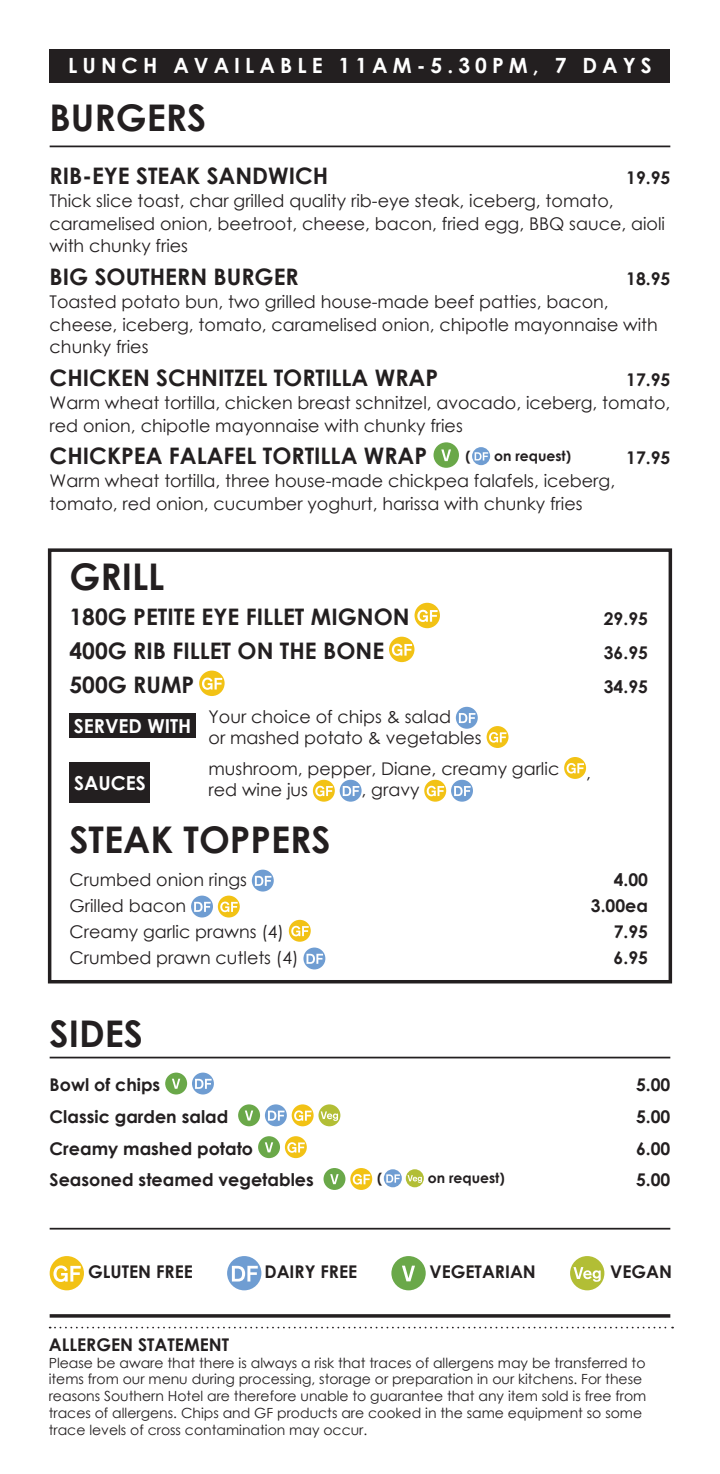
<style>
.page{position:relative;width:720px;height:1474px;background:#fff}
.page>*{position:absolute;margin:0;border:0;box-sizing:border-box;transform-origin:0 0}
.t1{font:700 36.75px "Century Gothic";color:#231f20}
.t2{font:700 22.75px "Century Gothic";color:#231f20}
.t3{font:700 21px "Century Gothic";letter-spacing:.24em;color:#fff}
.t4{font:700 19.25px "Century Gothic";color:#fff}
.t5{font:17.5px/22.8px "Century Gothic";color:#231f20}
.t6{font:700 17.5px "Century Gothic";color:#231f20}
.t7{font:14px/16.8px "Century Gothic";color:#231f20}
.t8{font:700 14px "Century Gothic";color:#231f20}
</style>
<div class="page">
<div style="left:48px;top:548px;width:623px;height:435px;border:4px solid #231f20"></div>
<div style="left:50px;top:50px;width:620px;height:33px;background:#231f20"></div>
<hr style="left:50px;top:145px;width:620px;height:2px;background:#231f20">
<hr style="left:50px;top:1056px;width:620px;height:2px;background:#231f20">
<hr style="left:50px;top:1227px;width:620px;height:2px;background:#231f20">
<div style="left:433px;top:442px;width:26px;height:26px;background:#6aa849;border-radius:50%"></div>
<svg style="left:441px;top:449px;width:10px;height:12px"></svg>
<svg style="left:472px;top:447px;width:18px;height:18px"></svg>
<svg style="left:474px;top:452px;width:14px;height:8px"></svg>
<div style="left:165px;top:1072px;width:22px;height:22px;background:#6aa849;border-radius:50%"></div>
<svg style="left:172px;top:1078px;width:8px;height:10px"></svg>
<svg style="left:192px;top:1072px;width:22px;height:22px"></svg>
<svg style="left:195px;top:1078px;width:16px;height:10px"></svg>
<div style="left:238px;top:1104px;width:22px;height:22px;background:#6aa849;border-radius:50%"></div>
<svg style="left:245px;top:1110px;width:8px;height:10px"></svg>
<div style="left:265px;top:1104px;width:22px;height:22px;background:#6f9dd2;border-radius:50%"></div>
<svg style="left:268px;top:1110px;width:16px;height:10px"></svg>
<svg style="left:291px;top:1104px;width:22px;height:22px"></svg>
<svg style="left:294px;top:1110px;width:17px;height:10px"></svg>
<div style="left:318px;top:1104px;width:22px;height:22px;background:#b2be35;border-radius:50%"></div>
<svg style="left:320px;top:1111px;width:18px;height:9px"></svg>
<div style="left:258px;top:1136px;width:22px;height:22px;background:#6aa849;border-radius:50%"></div>
<svg style="left:265px;top:1142px;width:8px;height:10px"></svg>
<svg style="left:285px;top:1136px;width:22px;height:22px"></svg>
<svg style="left:287px;top:1142px;width:17px;height:10px"></svg>
<div style="left:323px;top:1167px;width:22px;height:22px;background:#6aa849;border-radius:50%"></div>
<svg style="left:330px;top:1174px;width:8px;height:10px"></svg>
<svg style="left:350px;top:1167px;width:22px;height:22px"></svg>
<svg style="left:352px;top:1173px;width:18px;height:11px"></svg>
<svg style="left:383px;top:1169px;width:18px;height:18px"></svg>
<svg style="left:386px;top:1174px;width:14px;height:8px"></svg>
<svg style="left:405px;top:1169px;width:18px;height:18px"></svg>
<svg style="left:407px;top:1175px;width:14px;height:7px"></svg>
<svg style="left:50px;top:1326px;width:622px;height:2px"></svg>
<svg style="left:414px;top:602px;width:26px;height:26px"></svg>
<svg style="left:417px;top:609px;width:20px;height:13px"></svg>
<div style="left:389px;top:636px;width:25px;height:26px;background:#f2c215;border-radius:50%"></div>
<svg style="left:391px;top:643px;width:21px;height:13px"></svg>
<div style="left:199px;top:670px;width:25px;height:26px;background:#f2c215;border-radius:50%"></div>
<svg style="left:202px;top:677px;width:20px;height:13px"></svg>
<svg style="left:455px;top:706px;width:22px;height:22px"></svg>
<svg style="left:458px;top:713px;width:17px;height:10px"></svg>
<svg style="left:486px;top:726px;width:22px;height:22px"></svg>
<svg style="left:489px;top:732px;width:17px;height:10px"></svg>
<svg style="left:564px;top:757px;width:22px;height:22px"></svg>
<svg style="left:566px;top:763px;width:17px;height:10px"></svg>
<svg style="left:313px;top:779px;width:21px;height:22px"></svg>
<svg style="left:315px;top:785px;width:17px;height:11px"></svg>
<svg style="left:339px;top:779px;width:22px;height:22px"></svg>
<svg style="left:342px;top:786px;width:17px;height:10px"></svg>
<svg style="left:424px;top:779px;width:22px;height:22px"></svg>
<svg style="left:426px;top:785px;width:18px;height:11px"></svg>
<div style="left:451px;top:779px;width:22px;height:22px;background:#6f9dd2;border-radius:50%"></div>
<svg style="left:454px;top:786px;width:16px;height:10px"></svg>
<div style="left:69px;top:713px;width:126px;height:24px;background:#231f20"></div>
<div style="left:69px;top:762px;width:81px;height:40px;background:#231f20"></div>
<svg style="left:252px;top:869px;width:22px;height:22px"></svg>
<svg style="left:255px;top:875px;width:16px;height:10px"></svg>
<svg style="left:191px;top:895px;width:22px;height:22px"></svg>
<svg style="left:194px;top:901px;width:16px;height:10px"></svg>
<svg style="left:218px;top:895px;width:22px;height:22px"></svg>
<svg style="left:220px;top:901px;width:17px;height:11px"></svg>
<svg style="left:289px;top:919px;width:21px;height:22px"></svg>
<svg style="left:291px;top:925px;width:17px;height:11px"></svg>
<svg style="left:303px;top:947px;width:22px;height:22px"></svg>
<svg style="left:306px;top:953px;width:17px;height:10px"></svg>
<hr style="left:50px;top:1314px;width:620px;height:3px;background:#231f20">
<div style="left:391px;top:1255px;width:34px;height:35px;background:#6aa849;border-radius:50%"></div>
<svg style="left:402px;top:1265px;width:13px;height:16px"></svg>
<div style="left:50px;top:1255px;width:34px;height:35px;background:#f2c215;border-radius:50%"></div>
<svg style="left:53px;top:1265px;width:28px;height:16px"></svg>
<div style="left:227px;top:1255px;width:34px;height:35px;background:#6f9dd2;border-radius:50%"></div>
<svg style="left:232px;top:1265px;width:26px;height:16px"></svg>
<div style="left:570px;top:1255px;width:34px;height:35px;background:#b2be35;border-radius:50%"></div>
<svg style="left:573px;top:1267px;width:27px;height:14px"></svg>
<p class="t3" style="left:68px;top:49px;width:584px">LUNCH AVAILABLE 11AM-5.30PM, 7 DAYS</p>
<h1 class="t1" style="left:50px;top:89px;width:158px">BURGERS</h1>
<h2 class="t2" style="left:50px;top:159px;width:280px">RIB-EYE STEAK SANDWICH</h2>
<p class="t6" style="left:626px;top:164px;width:46px">19.95</p>
<p class="t5" style="left:50px;top:189px;width:616px">Thick slice toast, char grilled quality rib-eye steak, iceberg, tomato, caramelised onion, beetroot, cheese, bacon, fried egg, BBQ sauce, aioli with chunky fries</p>
<h2 class="t2" style="left:50px;top:259px;width:250px">BIG SOUTHERN BURGER</h2>
<p class="t6" style="left:626px;top:265px;width:46px">18.95</p>
<p class="t5" style="left:50px;top:290px;width:609px">Toasted potato bun, two grilled house-made beef patties, bacon, cheese, iceberg, tomato, caramelised onion, chipotle mayonnaise with chunky fries</p>
<h2 class="t2" style="left:50px;top:360px;width:390px">CHICKEN SCHNITZEL TORTILLA WRAP</h2>
<p class="t6" style="left:626px;top:366px;width:46px">17.95</p>
<p class="t5" style="left:50px;top:391px;width:622px">Warm wheat tortilla, chicken breast schnitzel, avocado, iceberg, tomato, red onion, chipotle mayonnaise with chunky fries</p>
<h2 class="t2" style="left:50px;top:439px;width:379px">CHICKPEA FALAFEL TORTILLA WRAP</h2>
<p class="t8" style="left:465px;top:445px;width:7px">(</p>
<p class="t8" style="left:494px;top:445px;width:78px">on request)</p>
<p class="t6" style="left:626px;top:444px;width:46px">17.95</p>
<p class="t5" style="left:50px;top:469px;width:567px">Warm wheat tortilla, three house-made chickpea falafels, iceberg, tomato, red onion, cucumber yoghurt, harissa with chunky fries</p>
<h1 class="t1" style="left:69px;top:548px;width:96px">GRILL</h1>
<h2 class="t2" style="left:69px;top:599px;width:341px">180G PETITE EYE FILLET MIGNON</h2>
<p class="t6" style="left:603px;top:605px;width:46px">29.95</p>
<h2 class="t2" style="left:69px;top:633px;width:316px">400G RIB FILLET ON THE BONE</h2>
<p class="t6" style="left:603px;top:639px;width:46px">36.95</p>
<h2 class="t2" style="left:69px;top:667px;width:126px">500G RUMP</h2>
<p class="t6" style="left:603px;top:673px;width:46px">34.95</p>
<p class="t5" style="left:208px;top:706px;width:274px;line-height:21px">Your choice of chips &amp; salad<br>or mashed potato &amp; vegetables</p>
<p class="t5" style="left:208px;top:757px;width:352px">mushroom, pepper, Diane, creamy garlic</p>
<p class="t5" style="left:586px;top:761px;width:6px">,</p>
<p class="t5" style="left:208px;top:778px;width:101px">red wine jus</p>
<p class="t5" style="left:361px;top:778px;width:59px">, gravy</p>
<p class="t4" style="left:74px;top:711px;width:119px">SERVED WITH</p>
<p class="t4" style="left:74px;top:768px;width:73px">SAUCES</p>
<h1 class="t1" style="left:69px;top:812px;width:262px">STEAK TOPPERS</h1>
<p class="t5" style="left:69px;top:868px;width:179px">Crumbed onion rings</p>
<p class="t6" style="left:613px;top:866px;width:36px">4.00</p>
<p class="t5" style="left:69px;top:894px;width:118px">Grilled bacon</p>
<p class="t6" style="left:590px;top:892px;width:59px">3.00ea</p>
<p class="t5" style="left:69px;top:920px;width:216px">Creamy garlic prawns (4)</p>
<p class="t6" style="left:613px;top:918px;width:36px">7.95</p>
<p class="t5" style="left:69px;top:946px;width:230px">Crumbed prawn cutlets (4)</p>
<p class="t6" style="left:613px;top:944px;width:36px">6.95</p>
<h1 class="t1" style="left:50px;top:1005px;width:95px">SIDES</h1>
<p class="t6" style="left:50px;top:1071px;width:112px">Bowl of chips</p>
<p class="t6" style="left:635px;top:1071px;width:36px">5.00</p>
<p class="t6" style="left:50px;top:1103px;width:180px">Classic garden salad</p>
<p class="t6" style="left:635px;top:1103px;width:36px">5.00</p>
<p class="t6" style="left:50px;top:1134px;width:205px">Creamy mashed potato</p>
<p class="t6" style="left:635px;top:1134px;width:36px">6.00</p>
<p class="t6" style="left:50px;top:1166px;width:265px">Seasoned steamed vegetables</p>
<p class="t8" style="left:377px;top:1167px;width:7px">(</p>
<p class="t8" style="left:427px;top:1167px;width:79px">on request)</p>
<p class="t6" style="left:635px;top:1166px;width:36px">5.00</p>
<p class="t6" style="left:88px;top:1258px;width:106px">GLUTEN FREE</p>
<p class="t6" style="left:264px;top:1258px;width:94px">DAIRY FREE</p>
<p class="t6" style="left:429px;top:1258px;width:108px">VEGETARIAN</p>
<p class="t6" style="left:609px;top:1258px;width:63px">VEGAN</p>
<p class="t6" style="left:49px;top:1331px;width:182px">ALLERGEN STATEMENT</p>
<p class="t7" style="left:49px;top:1353px;width:599px">Please be aware that there is always a risk that traces of allergens may be transferred to items from our menu during processing, storage or preparation in our kitchens. For these reasons Southern Hotel are therefore unable to guarantee that any item sold is free from traces of allergens. Chips and GF products are cooked in the same equipment so some trace levels of cross contamination may occur.</p>
</div>
